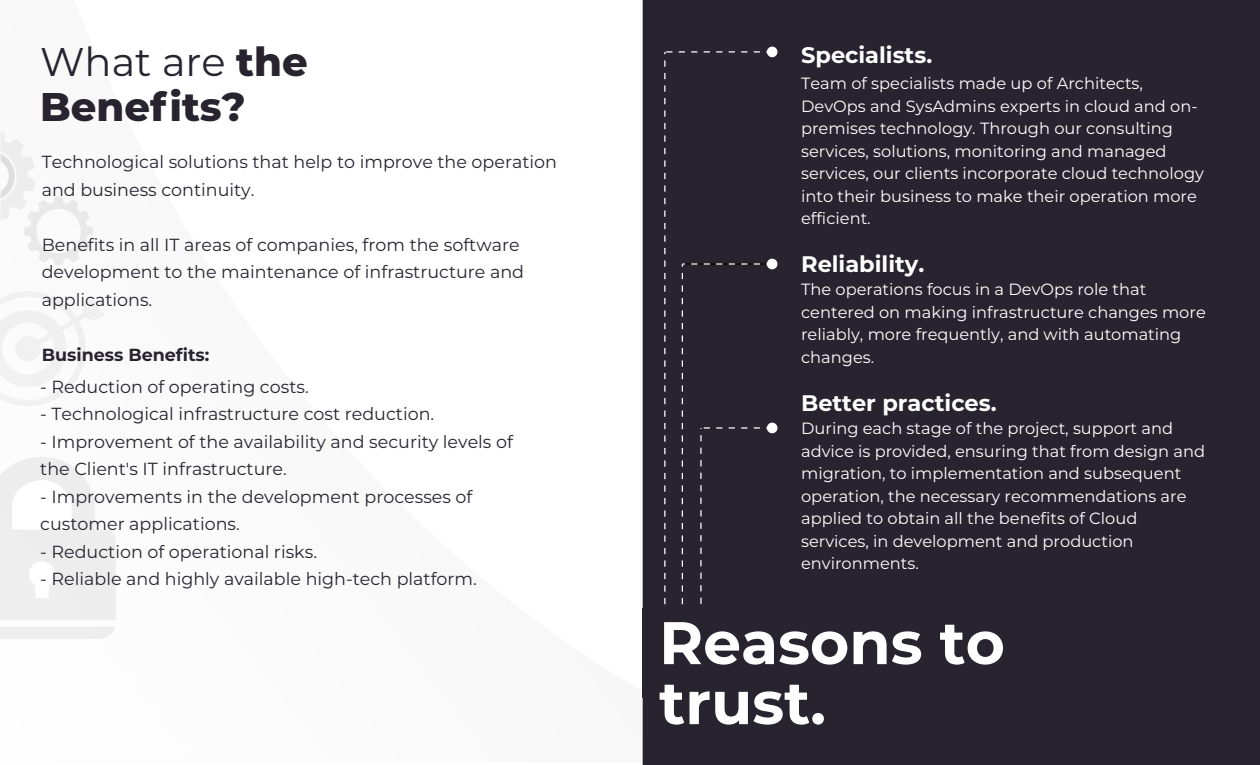
<style>
.page{position:relative;width:1260px;height:765px;background:#fff}
.page>*{position:absolute;margin:0;border:0;box-sizing:border-box;transform-origin:0 0}
.t1{font:700 60px/60px "Montserrat";color:#fff}
.t2{font:800 40px/45px "Montserrat";color:#272430}
.t3{font:700 22.5px "Montserrat";color:#fff}
.t4{font:17.5px/27.5px "Montserrat";color:#272430}
.t5{font:700 17.5px "Montserrat";color:#272430}
.t6{font:16.25px/22.5px "Montserrat";color:#fff}
.s1{font-weight:400}
</style>
<div class="page">
<div style="left:643px;top:0;width:617px;height:765px;background:#272430"></div>
<div style="left:664px;top:47px;width:114px;height:557px;background:#272430"></div>
<svg style="left:0;top:291px;width:106px;height:115px"></svg>
<svg style="left:1px;top:132px;width:92px;height:133px"></svg>
<svg style="left:0;top:627px;width:115px;height:12px"></svg>
<svg style="left:0;top:457px;width:116px;height:163px"></svg>
<div style="left:643px;top:609px;width:145px;height:89px;background:#272430"></div>
<h2 class="t2" style="left:40px;top:37px;width:269px"><span class="s1">What are</span> the<br>Benefits?</h2>
<p class="t4" style="left:42px;top:148px;width:517px">Technological solutions that help to improve the operation and business continuity.</p>
<p class="t4" style="left:42px;top:230px;width:484px">Benefits in all IT areas of companies, from the software development to the maintenance of infrastructure and applications.</p>
<p class="t5" style="left:42px;top:342px;width:169px">Business Benefits:</p>
<p class="t4" style="left:40px;top:372px;width:270px">- Reduction of operating costs.</p>
<p class="t4" style="left:40px;top:400px;width:395px">- Technological infrastructure cost reduction.</p>
<p class="t4" style="left:40px;top:427px;width:474px">- Improvement of the availability and security levels of the Client's IT infrastructure.</p>
<p class="t4" style="left:40px;top:482px;width:434px">- Improvements in the development processes of customer applications.</p>
<p class="t4" style="left:40px;top:537px;width:278px">- Reduction of operational risks.</p>
<p class="t4" style="left:40px;top:565px;width:438px">- Reliable and highly available high-tech platform.</p>
<h3 class="t3" style="left:801px;top:39px;width:133px">Specialists.</h3>
<p class="t6" style="left:801px;top:71px;width:404px">Team of specialists made up of Architects, DevOps and SysAdmins experts in cloud and on&shy;premises technology. Through our consulting services, solutions, monitoring and managed services, our clients incorporate cloud technology into their business to make their operation more efficient.</p>
<h3 class="t3" style="left:801px;top:248px;width:125px">Reliability.</h3>
<p class="t6" style="left:801px;top:278px;width:406px">The operations focus in a DevOps role that centered on making infrastructure changes more reliably, more frequently, and with automating changes.</p>
<h3 class="t3" style="left:801px;top:386px;width:197px">Better practices.</h3>
<p class="t6" style="left:801px;top:416px;width:405px">During each stage of the project, support and advice is provided, ensuring that from design and migration, to implementation and subsequent operation, the necessary recommendations are applied to obtain all the benefits of Cloud services, in development and production environments.</p>
<h1 class="t1" style="left:659px;top:610px;width:347px">Reasons to trust.</h1>
</div>
